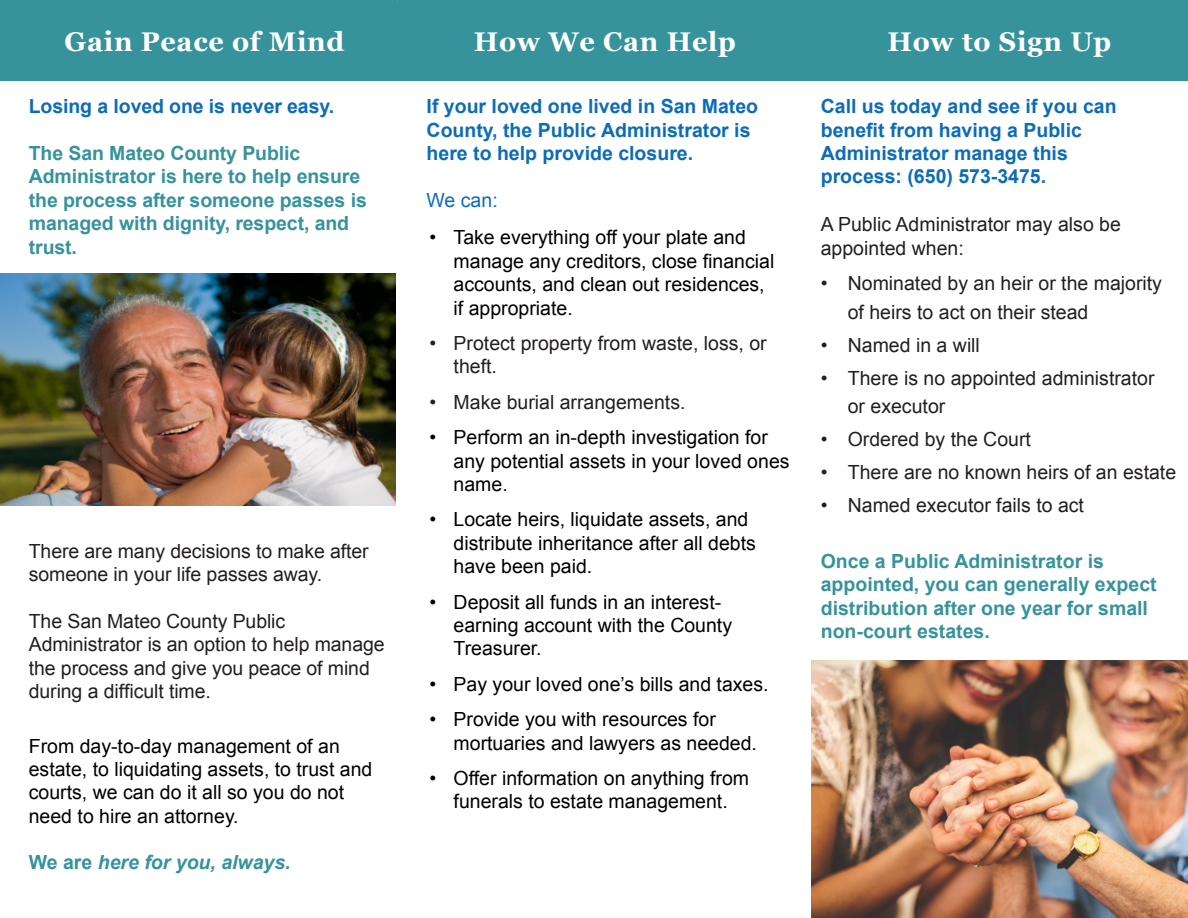
<style>
.page{position:relative;width:1188px;height:918px;background:#fff}
.page>*{position:absolute;margin:0;border:0;box-sizing:border-box;transform-origin:0 0}
.t1{font:700 27px "Georgia";letter-spacing:.025em;color:#fff}
.body{font:19.5px/23.4px "Arial";color:#000}
.White_main_head{font:19.5px/23.4px "Arial";color:#231f20}
.body-2{font:700 19.5px/23.4px "Arial";color:#0d6cb6}
.White_main_head-2{font:700 19.5px/23.4px "Arial";letter-spacing:-.005em;color:#37939b}
.body-3{font:700 19.5px/23.4px "Arial";color:#37939b}
.body-4{font:19.5px/24px "Arial";color:#231f20}
.White_main_head-3{font:700 19.5px "Arial";letter-spacing:-.005em;color:#0d6cb6}
.body-5{font:italic 700 19.5px "Arial";color:#37939b}
.body-6{font:19.5px "Arial";color:#0d6cb6}
.s1{font-style:normal}
</style>
<div class="page">
<img style="left:0;top:274px;width:395px;height:231px">
<img style="left:812px;top:661px;width:376px;height:257px">
<div style="left:399px;top:1px;width:392px;height:79px;background:#37939b"></div>
<div style="left:398px;top:0;width:394px;height:81px;border:2px solid #37939b"></div>
<div style="left:0;top:0;width:398px;height:81px;background:#37939b"></div>
<div style="left:791px;top:1px;width:396px;height:79px;background:#37939b"></div>
<div style="left:790px;top:0;width:398px;height:81px;border:2px solid #37939b"></div>
<p class="t1" style="left:65px;top:24px;width:281px">Gain Peace of Mind</p>
<p class="t1" style="left:474px;top:24px;width:264px">How We Can Help</p>
<p class="t1" style="left:887px;top:24px;width:225px">How to Sign Up</p>
<p class="White_main_head-3" style="left:29px;top:93px;width:307px">Losing a loved one is never easy.</p>
<p class="White_main_head-2" style="left:29px;top:142px;width:340px">The San Mateo County Public<br>Administrator is here to help ensure the process after someone passes is managed with dignity, respect, and trust.</p>
<p class="White_main_head" style="left:29px;top:539px;width:341px">There are many decisions to make after someone in your life passes away.</p>
<p class="White_main_head" style="left:29px;top:610px;width:357px">The San Mateo County Public<br>Administrator is an option to help manage the process and give you peace of mind during a difficult time.</p>
<p class="body" style="left:29px;top:734px;width:345px">From day-to-day management of an estate, to liquidating assets, to trust and courts, we can do it all so you do not need to hire an attorney.</p>
<p class="body-5" style="left:29px;top:850px;width:263px"><span class="s1">We are</span> here for you, always.</p>
<p class="body-2" style="left:427px;top:95px;width:333px">If your loved one lived in San Mateo<br>County, the Public Administrator is here to help provide closure.</p>
<p class="body-6" style="left:427px;top:187px;width:73px">We can:</p>
<p class="body" style="left:454px;top:226px;width:322px;text-indent:-24px">• Take everything off your plate and manage any creditors, close financial accounts, and clean out residences, if appropriate.</p>
<p class="White_main_head" style="left:454px;top:332px;width:315px;text-indent:-24px">• Protect property from waste, loss, or theft.</p>
<p class="White_main_head" style="left:430px;top:391px;width:257px">• Make burial arrangements.</p>
<p class="body" style="left:454px;top:426px;width:338px;text-indent:-24px">• Perform an in-depth investigation for any potential assets in your loved ones name.</p>
<p class="body" style="left:454px;top:508px;width:304px;text-indent:-24px">• Locate heirs, liquidate assets, and distribute inheritance after all debts have been paid.</p>
<p class="body" style="left:454px;top:590px;width:280px;text-indent:-24px">• Deposit all funds in an interest&shy;earning account with the County<br>Treasurer.</p>
<p class="body" style="left:430px;top:673px;width:341px">• Pay your loved one’s bills and taxes.</p>
<p class="body" style="left:454px;top:708px;width:305px;text-indent:-24px">• Provide you with resources for mortuaries and lawyers as needed.</p>
<p class="body" style="left:430px;top:767px;width:321px;text-align:center">• Offer information on anything from funerals to estate management.</p>
<p class="body-2" style="left:821px;top:95px;width:297px">Call us today and see if you can benefit from having a Public<br>Administrator manage this process: (650) 573-3475.</p>
<p class="body-4" style="left:821px;top:212px;width:302px">A Public Administrator may also be appointed when:</p>
<p class="White_main_head" style="left:848px;top:269px;width:316px;line-height:28.5px;text-indent:-27px">• Nominated by an heir or the majority of heirs to act on their stead</p>
<p class="White_main_head" style="left:821px;top:333px;width:161px">• Named in a will</p>
<p class="White_main_head" style="left:848px;top:364px;width:308px;line-height:28.5px;text-indent:-27px">• There is no appointed administrator or executor</p>
<p class="White_main_head" style="left:821px;top:428px;width:212px">• Ordered by the Court</p>
<p class="White_main_head" style="left:821px;top:461px;width:357px">• There are no known heirs of an estate</p>
<p class="White_main_head" style="left:821px;top:494px;width:265px">• Named executor fails to act</p>
<p class="body-3" style="left:821px;top:550px;width:337px">Once a Public Administrator is appointed, you can generally expect distribution after one year for small non-court estates.</p>
</div>
